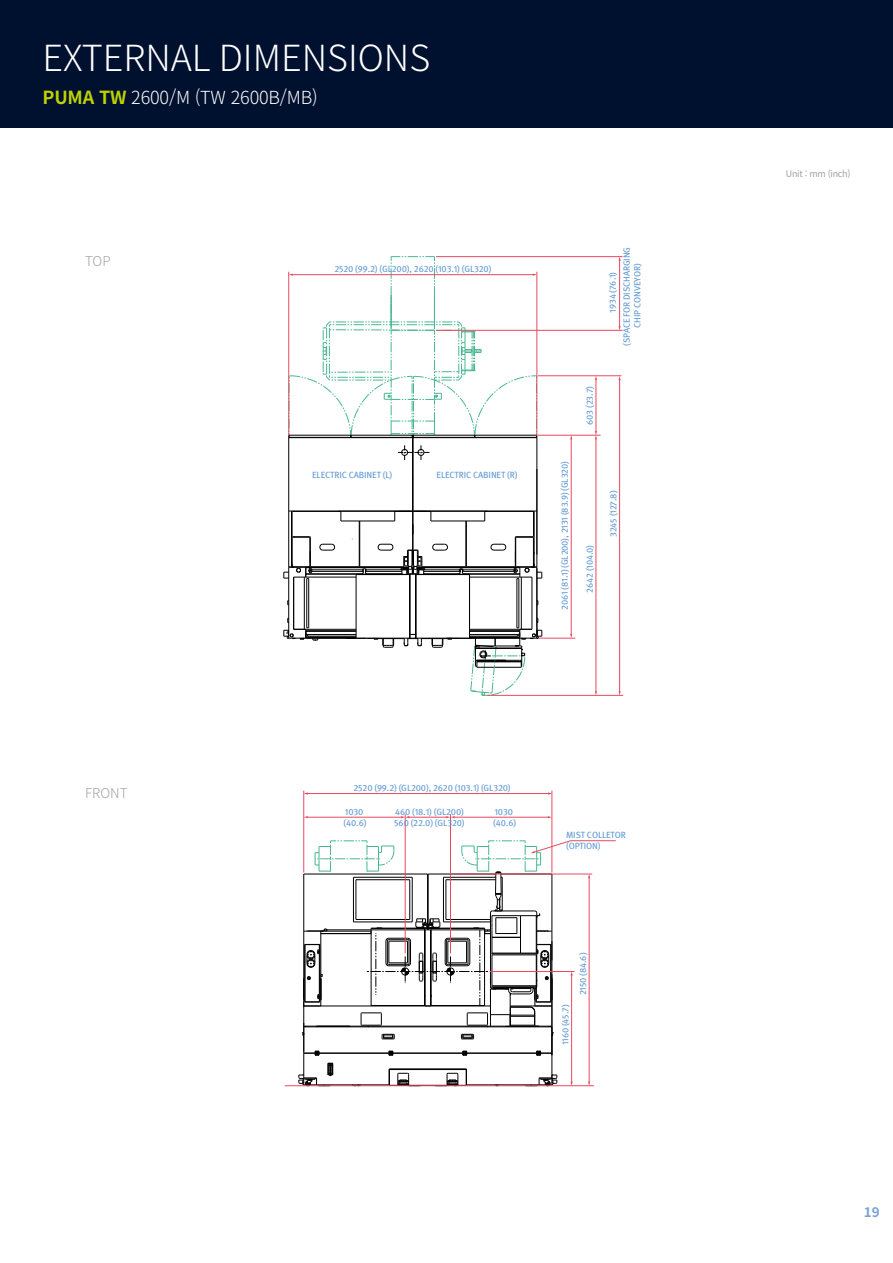
<style>
.page{position:relative;width:893px;height:1263px;background:#fff}
.page>*{position:absolute;margin:0;border:0;box-sizing:border-box;transform-origin:0 0}
.t1{font:300 36px "Noto Sans KR";color:#fff}
.t2{font:300 18px "Noto Sans KR";letter-spacing:-.01em;color:#fff}
.t3{font:300 13.5px "Noto Sans KR";color:#9fa0a0}
.t4{font:700 13.5px "Noto Sans KR";color:#7da3d6}
.t5{font:9px/10.8px "Doosan Meta Pro";letter-spacing:-.015em;color:#5f98d2}
.t6{font:9px "Noto Sans KR";letter-spacing:-.03em;color:#9fa0a0}
.s1{font-weight:700;color:#bfd200}
.s2{font-style:inherit}
</style>
<div class="page">
<div style="left:0;top:0;width:893px;height:128px;background:#00102f"></div>
<hr style="left:308px;top:636px;width:48px;height:1px;background:#010101">
<hr style="left:307px;top:634px;width:49px;height:1px;background:#010101">
<hr style="left:306px;top:637px;width:50px;height:1px;background:#010101">
<hr style="left:306px;top:638px;width:50px;height:1px;background:#010101">
<hr style="left:288px;top:567px;width:1px;height:71px;background:#010101">
<hr style="left:306px;top:574px;width:55px;height:1px;background:#010101">
<hr style="left:308px;top:579px;width:1px;height:49px;background:#010101">
<hr style="left:306px;top:579px;width:1px;height:49px;background:#010101">
<hr style="left:306px;top:629px;width:50px;height:1px;background:#010101">
<hr style="left:306px;top:631px;width:50px;height:1px;background:#010101">
<hr style="left:304px;top:577px;width:1px;height:52px;background:#010101">
<hr style="left:293px;top:577px;width:1px;height:52px;background:#010101">
<hr style="left:306px;top:577px;width:50px;height:1px;background:#010101">
<hr style="left:410px;top:574px;width:1px;height:60px;background:#010101">
<hr style="left:415px;top:574px;width:1px;height:60px;background:#010101">
<hr style="left:532px;top:577px;width:1px;height:52px;background:#010101">
<hr style="left:464px;top:574px;width:56px;height:1px;background:#010101">
<hr style="left:517px;top:579px;width:1px;height:49px;background:#010101">
<hr style="left:519px;top:579px;width:1px;height:49px;background:#010101">
<hr style="left:521px;top:577px;width:1px;height:52px;background:#010101">
<hr style="left:469px;top:577px;width:51px;height:1px;background:#010101">
<hr style="left:311px;top:567px;width:48px;height:1px;background:#010101">
<svg style="left:319px;top:544px;width:16px;height:7px"></svg>
<svg style="left:378px;top:544px;width:15px;height:7px"></svg>
<hr style="left:412px;top:512px;width:1px;height:44px;background:#010101">
<hr style="left:360px;top:567px;width:43px;height:1px;background:#010101">
<hr style="left:359px;top:521px;width:1px;height:45px;background:#010101">
<hr style="left:467px;top:567px;width:48px;height:1px;background:#010101">
<svg style="left:491px;top:544px;width:15px;height:7px"></svg>
<hr style="left:537px;top:576px;width:1px;height:52px;background:#010101">
<svg style="left:432px;top:544px;width:16px;height:7px"></svg>
<hr style="left:413px;top:512px;width:1px;height:44px;background:#010101">
<hr style="left:422px;top:567px;width:43px;height:1px;background:#010101">
<hr style="left:466px;top:521px;width:1px;height:45px;background:#010101">
<hr style="left:356px;top:575px;width:1px;height:63px;background:#010101">
<hr style="left:356px;top:574px;width:54px;height:1px;background:#010101">
<hr style="left:409px;top:574px;width:1px;height:60px;background:#010101">
<hr style="left:312px;top:571px;width:51px;height:1px;background:#010101">
<hr style="left:366px;top:571px;width:36px;height:1px;background:#010101">
<hr style="left:312px;top:569px;width:51px;height:1px;background:#010101">
<hr style="left:366px;top:569px;width:35px;height:1px;background:#010101">
<svg style="left:356px;top:566px;width:12px;height:8px"></svg>
<hr style="left:416px;top:575px;width:1px;height:63px;background:#010101">
<hr style="left:469px;top:575px;width:1px;height:63px;background:#010101">
<hr style="left:416px;top:574px;width:53px;height:1px;background:#010101">
<hr style="left:463px;top:569px;width:51px;height:1px;background:#010101">
<hr style="left:425px;top:569px;width:34px;height:1px;background:#010101">
<hr style="left:463px;top:571px;width:51px;height:1px;background:#010101">
<hr style="left:424px;top:571px;width:35px;height:1px;background:#010101">
<svg style="left:458px;top:566px;width:12px;height:8px"></svg>
<svg style="left:401px;top:550px;width:25px;height:25px"></svg>
<hr style="left:413px;top:511px;width:124px;height:1px;background:#010101">
<hr style="left:413px;top:438px;width:1px;height:73px;background:#010101">
<hr style="left:537px;top:438px;width:1px;height:73px;background:#010101">
<svg style="left:513px;top:511px;width:30px;height:68px"></svg>
<hr style="left:289px;top:511px;width:123px;height:1px;background:#010101">
<hr style="left:412px;top:438px;width:1px;height:73px;background:#010101">
<hr style="left:288px;top:438px;width:1px;height:73px;background:#010101">
<svg style="left:484px;top:512px;width:2px;height:9px"></svg>
<hr style="left:431px;top:521px;width:54px;height:1px;background:#010101">
<svg style="left:394px;top:511px;width:38px;height:24px"></svg>
<hr style="left:341px;top:521px;width:54px;height:1px;background:#010101">
<svg style="left:340px;top:511px;width:2px;height:10px"></svg>
<svg style="left:346px;top:618px;width:197px;height:78px"></svg>
<svg style="left:284px;top:618px;width:34px;height:23px"></svg>
<svg style="left:284px;top:511px;width:29px;height:68px"></svg>
<hr style="left:487px;top:695px;width:136px;height:1px;background:#e94960">
<hr style="left:538px;top:375px;width:83px;height:1px;background:#e94960">
<hr style="left:538px;top:638px;width:37px;height:1px;background:#e94960">
<hr style="left:538px;top:435px;width:63px;height:1px;background:#e94960">
<hr style="left:436px;top:256px;width:187px;height:1px;background:#e94960">
<hr style="left:571px;top:438px;width:1px;height:197px;background:#e94960">
<hr style="left:596px;top:379px;width:1px;height:53px;background:#e94960">
<hr style="left:619px;top:379px;width:1px;height:313px;background:#e94960">
<hr style="left:596px;top:438px;width:1px;height:254px;background:#e94960">
<svg style="left:595px;top:431px;width:2px;height:8px"></svg>
<hr style="left:619px;top:260px;width:1px;height:67px;background:#e94960">
<svg style="left:288px;top:256px;width:250px;height:204px"></svg>
<hr style="left:436px;top:330px;width:187px;height:1px;background:#e94960">
<hr style="left:285px;top:1085px;width:309px;height:1px;background:#e94960">
<hr style="left:303px;top:791px;width:1px;height:81px;background:#e94960">
<hr style="left:405px;top:814px;width:1px;height:139px;background:#e94960">
<hr style="left:450px;top:814px;width:1px;height:139px;background:#e94960">
<hr style="left:552px;top:791px;width:1px;height:81px;background:#e94960">
<hr style="left:307px;top:817px;width:95px;height:1px;background:#e94960">
<hr style="left:307px;top:793px;width:242px;height:1px;background:#e94960">
<hr style="left:408px;top:817px;width:39px;height:1px;background:#e94960">
<svg style="left:401px;top:816px;width:8px;height:2px"></svg>
<hr style="left:454px;top:817px;width:95px;height:1px;background:#e94960">
<svg style="left:446px;top:816px;width:9px;height:2px"></svg>
<svg style="left:298px;top:840px;width:318px;height:246px"></svg>
<h1 class="t1" style="left:43px;top:38px;width:389px">EXTERNAL DIMENSIONS</h1>
<h2 class="t2" style="left:43px;top:87px;width:277px"><span class="s1">PUMA TW</span> <span class="s2">2600</span>/M (TW 2600B/MB)</h2>
<h3 class="t3" style="left:85px;top:253px;width:27px">TOP</h3>
<p class="t5" style="left:334px;top:263px;width:159px">2520 (99.2) (GL200), 2620 (103.1) (GL320)</p>
<p class="t5" style="left:312px;top:470px;width:82px">ELECTRIC CABINET (L)</p>
<p class="t5" style="left:437px;top:470px;width:82px">ELECTRIC CABINET (R)</p>
<p class="t5" style="left:559px;top:610px;width:150px;rotate:-90deg">2061 (81.1) (GL200), 2131 (83.9) (GL320)</p>
<p class="t5" style="left:606px;top:346px;width:101px;line-height:13.8px;text-indent:34px;rotate:-90deg">1934 (76.1) (SPACE FOR DISCHARGING</p>
<p class="t5" style="left:632px;top:328px;width:66px;rotate:-90deg">CHIP CONVEYOR)</p>
<p class="t5" style="left:584px;top:425px;width:40px;rotate:-90deg">603 (23.7)</p>
<p class="t5" style="left:584px;top:593px;width:50px;rotate:-90deg">2642 (104.0)</p>
<p class="t5" style="left:608px;top:537px;width:48px;rotate:-90deg">3245 (127.8)</p>
<h3 class="t3" style="left:85px;top:786px;width:44px">FRONT</h3>
<p class="t5" style="left:354px;top:782px;width:159px">2520 (99.2) (GL200), 2620 (103.1) (GL320)</p>
<p class="t5" style="left:394px;top:807px;width:72px">460 (18.1) (GL200)<br>560 (22.0) (GL320)</p>
<p class="t5" style="left:344px;top:807px;width:25px">1030 (40.6)</p>
<p class="t5" style="left:493px;top:807px;width:25px">1030 (40.6)</p>
<p class="t5" style="left:566px;top:830px;width:61px">MIST COLLETOR (OPTION)</p>
<p class="t5" style="left:560px;top:1045px;width:42px;rotate:-90deg">1160 (45.7)</p>
<p class="t5" style="left:578px;top:995px;width:44px;rotate:-90deg">2150 (84.6)</p>
<p class="t6" style="left:786px;top:169px;width:66px">Unit : mm (inch)</p>
<h3 class="t4" style="left:864px;top:1205px;width:17px">19</h3>
</div>
